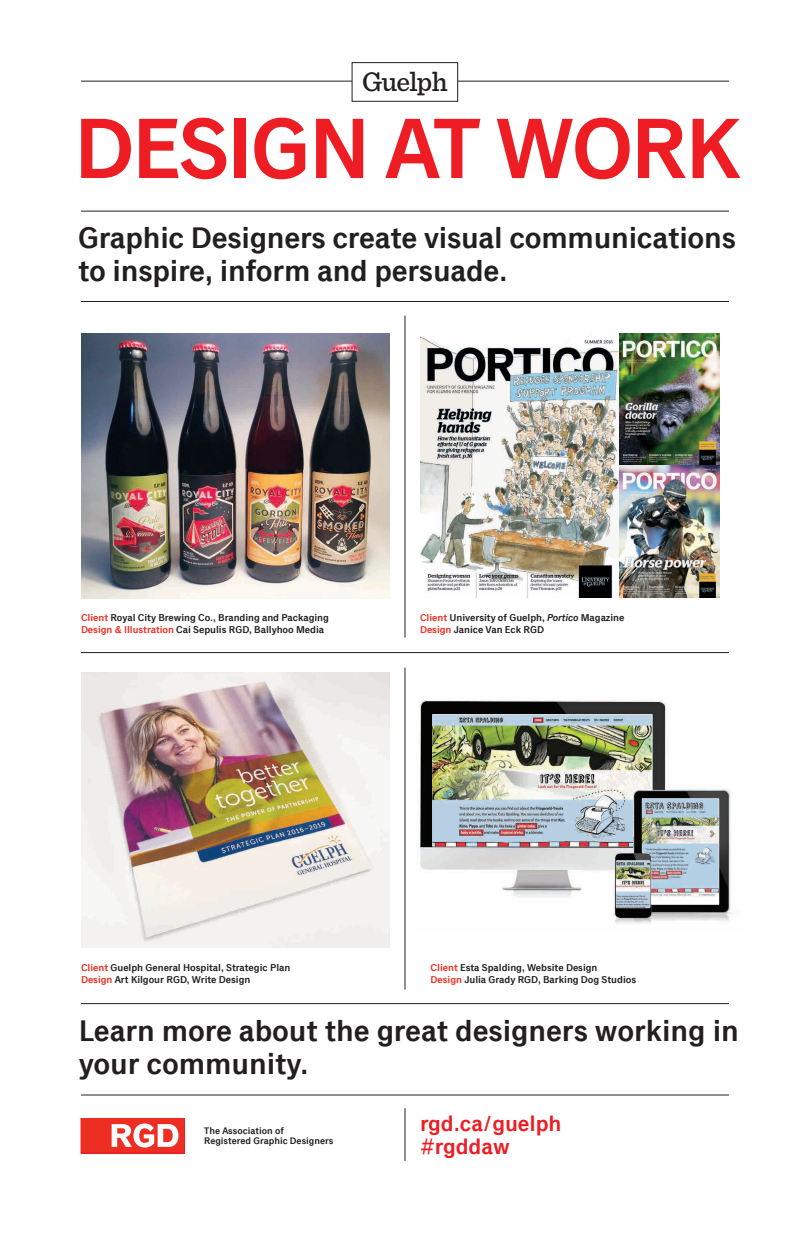
<style>
.page{position:relative;width:810px;height:1242px;background:#fff}
.page>*{position:absolute;margin:0;border:0;box-sizing:border-box;transform-origin:0 0}
.t1{font:600 86px "Classic Grotesque Pro";letter-spacing:-.03em;color:#ee1d23}
.t2{font:600 30px/33px "Classic Grotesque Pro";letter-spacing:-.01em;color:#231f20}
.t3{font:500 28px "Sentinel";letter-spacing:-.03em;color:#231f20}
.t4{font:600 22px/23px "Classic Grotesque Pro";letter-spacing:-.005em;color:#ee1d23}
.t5{font:600 10px/12px "Classic Grotesque Pro";letter-spacing:-.005em;color:#231f20}
.t6{font:600 9.5px/9.9px "Classic Grotesque Pro";color:#231f20}
.s1{color:#ee2e22}
.s2{font-style:italic}
</style>
<div class="page">
<div style="left:81px;top:1118px;width:103px;height:35px;background:#ee2e22"></div>
<svg style="left:112px;top:1124px;width:66px;height:24px"></svg>
<hr style="left:81px;top:1095px;width:648px;height:1px;background:#231f20">
<hr style="left:405px;top:316px;width:1px;height:322px;background:#231f20">
<hr style="left:405px;top:668px;width:1px;height:322px;background:#231f20">
<hr style="left:405px;top:1108px;width:1px;height:53px;background:#231f20">
<hr style="left:81px;top:211px;width:648px;height:1px;background:#231f20">
<hr style="left:81px;top:301px;width:648px;height:1px;background:#231f20">
<hr style="left:81px;top:1003px;width:648px;height:1px;background:#231f20">
<hr style="left:81px;top:652px;width:648px;height:1px;background:#231f20">
<hr style="left:81px;top:81px;width:648px;height:1px;background:#231f20">
<div style="left:352px;top:63px;width:106px;height:38px;background:#fff"></div>
<div style="left:352px;top:62px;width:106px;height:39px;border:1px solid #231f20"></div>
<img style="left:81px;top:672px;width:309px;height:276px">
<img style="left:81px;top:333px;width:309px;height:265px">
<img style="left:420px;top:333px;width:299px;height:264px">
<img style="left:419px;top:700px;width:315px;height:224px">
<img style="left:432px;top:714px;width:220px;height:132px">
<img style="left:616px;top:860px;width:34px;height:48px">
<svg style="left:642px;top:892px;width:77px;height:12px"></svg>
<img style="left:642px;top:798px;width:77px;height:94px">
<img style="left:651px;top:892px;width:68px;height:10px">
<h3 class="t3" style="left:362px;top:61px;width:87px">Guelph</h3>
<h1 class="t1" style="left:74px;top:100px;width:668px">DESIGN AT WORK</h1>
<h2 class="t2" style="left:78px;top:223px;width:660px">Graphic Designers create visual communications to inspire, inform and persuade.</h2>
<p class="t5" style="left:81px;top:612px;width:249px"><span class="s1">Client</span> Royal City Brewing Co., Branding and Packaging<br><span class="s1">Design &amp; Illustration</span> Cai Sepulis RGD, Ballyhoo Media</p>
<p class="t5" style="left:420px;top:612px;width:206px"><span class="s1">Client</span> University of Guelph, <span class="s2">Portico</span> Magazine<br><span class="s1">Design</span> Janice Van Eck RGD</p>
<p class="t5" style="left:81px;top:963px;width:211px"><span class="s1">Client</span> Guelph General Hospital, Strategic Plan<br><span class="s1">Design</span> Art Kilgour RGD, Write Design</p>
<p class="t5" style="left:431px;top:963px;width:207px"><span class="s1">Client</span> Esta Spalding, Website Design<br><span class="s1">Design</span> Julia Grady RGD, Barking Dog Studios</p>
<h2 class="t2" style="left:79px;top:1016px;width:662px">Learn more about the great designers working in your community.</h2>
<p class="t6" style="left:204px;top:1127px;width:131px">The Association of<br>Registered Graphic Designers</p>
<h3 class="t4" style="left:420px;top:1113px;width:143px">rgd.ca/guelph #rgddaw</h3>
</div>
